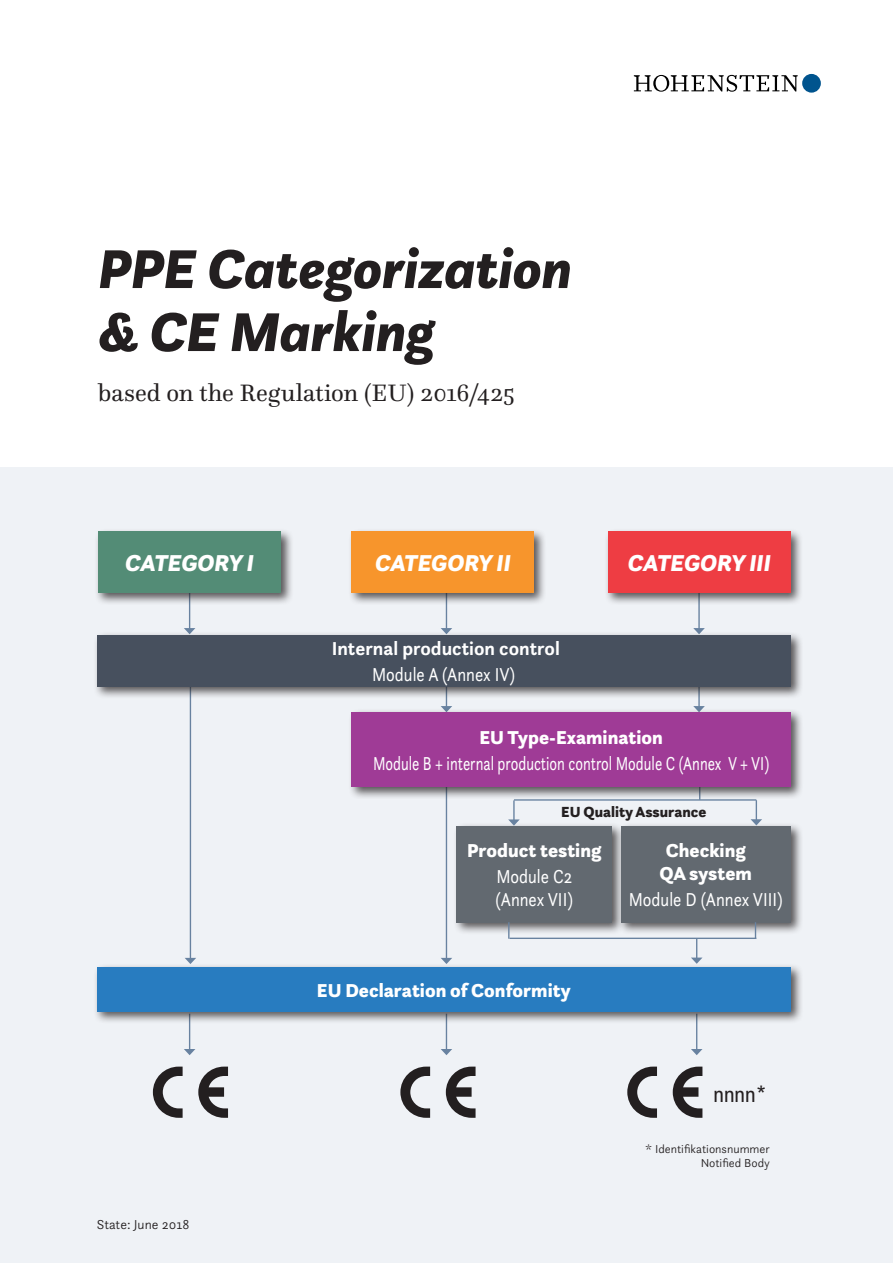
<style>
.page{position:relative;width:893px;height:1263px;background:#fff}
.page>*{position:absolute;margin:0;border:0;box-sizing:border-box;transform-origin:0 0}
._01_Headline_minimum{font:italic 900 57px/63px "Questa Sans";letter-spacing:-.005em;color:#231f20}
._02_Subline_1st_line{font:24.75px "Questa";color:#231f20}
.t1{font:italic 900 24px "Questa Sans";color:#fff}
.Fließtext{font:condensed 21.9px "Frutiger";color:#231f20}
.Absatzformat_2{font:900 19.5px/23.4px "Questa Sans";color:#fff;text-align:center}
.Absatzformat_4{font:19.5px/23.4px "Questa Sans";color:#fff;scale:.85 1}
.Absatzformat_4-2{font:19.5px "Questa Sans";color:#fff;scale:.75 1}
.Absatzformat_3{font:700 19.5px "Questa Sans";color:#fff}
.Absatzformat_2-2{font:900 15.3px "Questa Sans";color:#231f20}
.Grafik{font:300 13.5px "Questa Sans";color:#231f20}
.t2{font:300 12px/14.4px "Questa Sans";color:#231f20;text-align:right}
</style>
<div class="page">
<div style="left:0;top:468px;width:893px;height:795px;background:#eff2f6"></div>
<hr style="left:189px;top:593px;width:1px;height:36px;background:#6882a0">
<svg style="left:184px;top:628px;width:11px;height:3px"></svg>
<hr style="left:189px;top:1014px;width:1px;height:36px;background:#6882a0">
<svg style="left:184px;top:1049px;width:11px;height:6px"></svg>
<hr style="left:446px;top:593px;width:1px;height:36px;background:#6882a0">
<svg style="left:441px;top:628px;width:11px;height:3px"></svg>
<hr style="left:446px;top:1014px;width:1px;height:36px;background:#6882a0">
<svg style="left:441px;top:1049px;width:11px;height:6px"></svg>
<hr style="left:698px;top:593px;width:2px;height:36px;background:#6882a0">
<svg style="left:693px;top:628px;width:12px;height:3px"></svg>
<hr style="left:696px;top:1014px;width:1px;height:36px;background:#6882a0">
<svg style="left:691px;top:1049px;width:11px;height:6px"></svg>
<div style="left:93px;top:963px;width:711px;height:61px;background:#231f20;opacity:.75"></div>
<div style="left:97px;top:967px;width:694px;height:44px;background:#287cc0"></div>
<div style="left:453px;top:822px;width:172px;height:113px;background:#231f20;opacity:.75"></div>
<div style="left:457px;top:826px;width:155px;height:96px;background:#626970"></div>
<div style="left:617px;top:822px;width:186px;height:113px;background:#231f20;opacity:.75"></div>
<div style="left:621px;top:826px;width:170px;height:96px;background:#626970"></div>
<hr style="left:190px;top:679px;width:1px;height:279px;background:#6882a0">
<svg style="left:185px;top:958px;width:11px;height:6px"></svg>
<svg style="left:441px;top:699px;width:11px;height:9px"></svg>
<hr style="left:446px;top:773px;width:1px;height:185px;background:#6882a0">
<svg style="left:441px;top:958px;width:11px;height:6px"></svg>
<hr style="left:698px;top:679px;width:2px;height:28px;background:#6882a0">
<svg style="left:693px;top:706px;width:12px;height:2px"></svg>
<svg style="left:153px;top:1066px;width:30px;height:52px"></svg>
<svg style="left:198px;top:1066px;width:30px;height:52px"></svg>
<svg style="left:400px;top:1066px;width:30px;height:52px"></svg>
<svg style="left:446px;top:1066px;width:30px;height:52px"></svg>
<svg style="left:627px;top:1066px;width:30px;height:52px"></svg>
<svg style="left:673px;top:1066px;width:29px;height:52px"></svg>
<hr style="left:514px;top:799px;width:242px;height:2px;background:#6882a0">
<hr style="left:513px;top:800px;width:2px;height:20px;background:#6882a0">
<svg style="left:508px;top:819px;width:12px;height:7px"></svg>
<svg style="left:751px;top:800px;width:11px;height:25px"></svg>
<hr style="left:509px;top:938px;width:247px;height:1px;background:#6882a0">
<svg style="left:691px;top:939px;width:11px;height:25px"></svg>
<svg style="left:755px;top:922px;width:1px;height:16px"></svg>
<svg style="left:508px;top:922px;width:1px;height:17px"></svg>
<svg style="left:634px;top:75px;width:164px;height:17px"></svg>
<div style="left:802px;top:74px;width:19px;height:19px;background:#00548e;border-radius:50%"></div>
<div style="left:95px;top:528px;width:199px;height:78px;background:#231f20;opacity:.75"></div>
<div style="left:98px;top:532px;width:183px;height:61px;background:#538c76"></div>
<div style="left:348px;top:528px;width:199px;height:78px;background:#231f20;opacity:.75"></div>
<div style="left:352px;top:532px;width:182px;height:61px;background:#f7952c"></div>
<div style="left:604px;top:528px;width:200px;height:78px;background:#231f20;opacity:.75"></div>
<div style="left:608px;top:532px;width:183px;height:61px;background:#ee3d43"></div>
<div style="left:93px;top:631px;width:711px;height:68px;background:#231f20;opacity:.75"></div>
<div style="left:97px;top:635px;width:694px;height:51px;background:#47505e"></div>
<div style="left:348px;top:708px;width:456px;height:91px;background:#231f20;opacity:.75"></div>
<div style="left:352px;top:712px;width:439px;height:75px;background:#9f3b96"></div>
<p class="_01_Headline_minimum" style="left:98px;top:237px;width:475px">PPE Categorization &amp; CE Marking</p>
<p class="_02_Subline_1st_line" style="left:98px;top:378px;width:418px">based on the Regulation (EU) 2016/425</p>
<p class="t1" style="left:125px;top:548px;width:130px">CATEGORY I</p>
<p class="t1" style="left:375px;top:548px;width:137px">CATEGORY II</p>
<p class="t1" style="left:628px;top:548px;width:144px">CATEGORY III</p>
<p class="Absatzformat_3" style="left:332px;top:636px;width:230px">Internal production control</p>
<p class="Absatzformat_4" style="left:372px;top:662px;width:170px">Module A (Annex IV)</p>
<p class="Absatzformat_2" style="left:479px;top:725px;width:185px">EU Type-Examination</p>
<p class="Absatzformat_4-2" style="left:373px;top:751px;width:530px">Module B + internal production control Module C (Annex V + VI)</p>
<p class="Absatzformat_2-2" style="left:561px;top:802px;width:147px">EU Quality Assurance</p>
<p class="Grafik" style="left:97px;top:1216px;width:94px">State: June 2018</p>
<p class="Absatzformat_2" style="left:467px;top:838px;width:136px">Product testing</p>
<p class="Absatzformat_4" style="left:496px;top:864px;width:93px">Module C2 (Annex VII)</p>
<p class="Absatzformat_2" style="left:317px;top:978px;width:255px">EU Declaration of Conformity</p>
<p class="Absatzformat_2" style="left:660px;top:838px;width:94px">Checking<br>QA system</p>
<p class="Absatzformat_4" style="left:629px;top:888px;width:183px">Module D (Annex VIII)</p>
<p class="Fließtext" style="left:713px;top:1081px;width:55px">nnnn*</p>
<p class="t2" style="left:645px;top:1141px;width:126px">* Identifikationsnummer<br>Notified Body</p>
</div>
